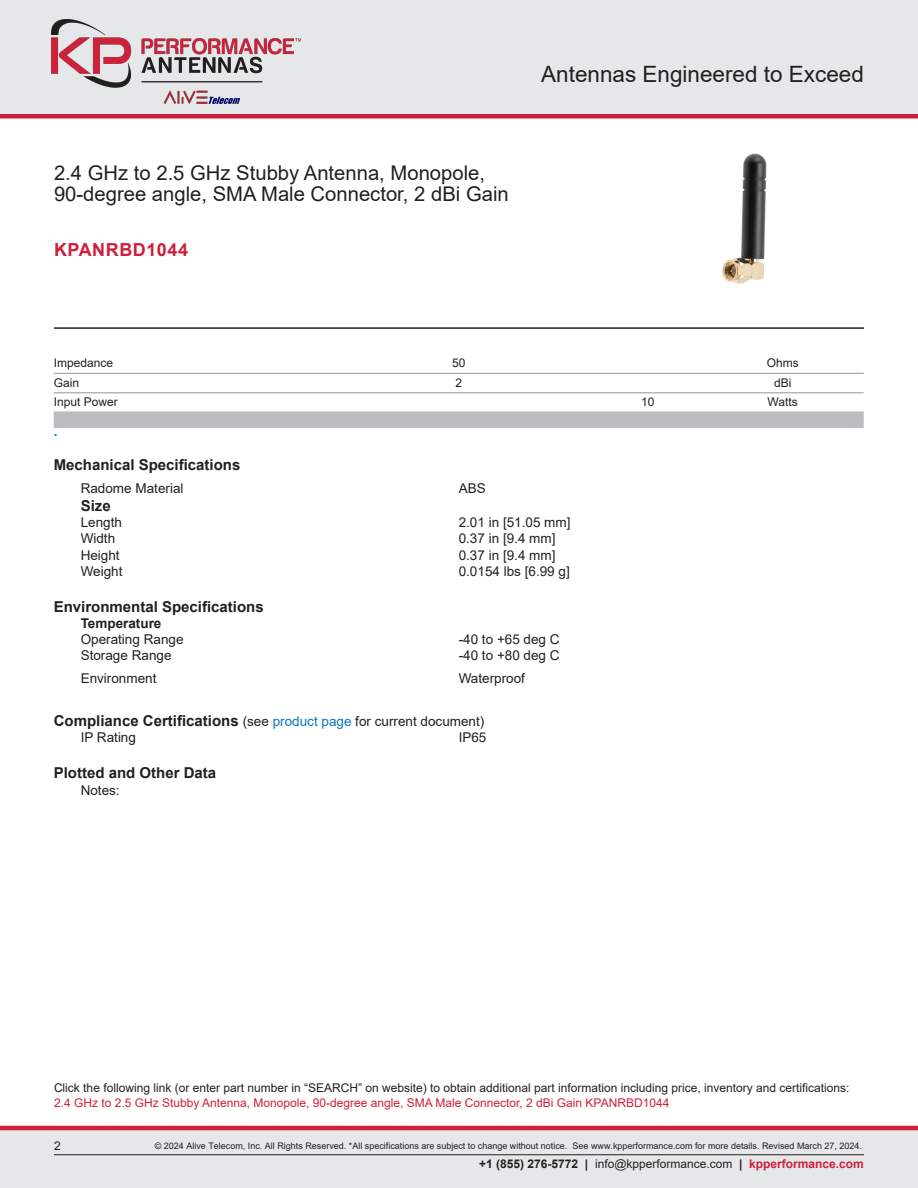
<style>
.page{position:relative;width:918px;height:1188px;background:#fff}
.page>*{position:absolute;margin:0;border:0;box-sizing:border-box;transform-origin:0 0}
.t1{font:22.5px "Arial";color:#231f20}
.Web_Description_Para{font:20.25px/21px "Arial";color:#231f20}
.PN{font:700 18px "Arial";letter-spacing:.03em;color:#ce203c}
.Head1_for_Compliance{font:700 15px "Arial";color:#231f20}
.Head1{font:700 15px "Arial";color:#231f20}
.LCOM_Table_Footer{font:700 15px "Arial";color:#231f20}
.Specs_Para{font:700 15px "Arial";color:#231f20}
.Specs_Para-2{font:13.5px "Arial";color:#231f20}
.Head2_after_Head1{font:13.5px "Arial";color:#231f20}
.Head2_after_Head1-2{font:700 13.5px "Arial";color:#231f20}
.LCOM_Table_Footer-2{font:700 13.5px "Arial";color:#0c77be}
.Description_and_PN_L{font:12px/15.3px "Arial";color:#231f20}
.LCOM_Table_Body_Min{font:12px "Arial";color:#231f20}
.t2{font:9px "Arial";color:#231f20}
.s1{font-weight:400;font-size:13.5px}
.s2{font-weight:400;font-size:13.5px;color:#0c77be}
.s3{color:#ce203c}
.s4{font-weight:700}
.s5{font-weight:700;color:#ce203c}
</style>
<div class="page">
<div style="left:0;top:1130px;width:918px;height:58px;background:#e6e7e9"></div>
<hr style="left:0;top:1126px;width:918px;height:4px;background:#ce203c">
<div style="left:0;top:0;width:918px;height:116px;background:#e6e7e9"></div>
<hr style="left:0;top:114px;width:918px;height:4px;background:#ce203c">
<hr style="left:54px;top:1154px;width:810px;height:1px;background:#231f20">
<hr style="left:54px;top:327px;width:810px;height:2px;background:#231f20">
<img style="left:722px;top:153px;width:45px;height:131px">
<hr style="left:54px;top:373px;width:810px;height:1px;background:#939598">
<hr style="left:54px;top:393px;width:810px;height:1px;background:#939598">
<div style="left:54px;top:412px;width:810px;height:16px;background:#bcbdc0"></div>
<img style="left:51px;top:20px;width:250px;height:83px">
<h1 class="Web_Description_Para" style="left:54px;top:163px;width:456px">2.4 GHz to 2.5 GHz Stubby Antenna, Monopole,<br>90-degree angle, SMA Male Connector, 2 dBi Gain</h1>
<p class="PN" style="left:54px;top:237px;width:136px">KPANRBD1044</p>
<h1 class="t1" style="left:541px;top:58px;width:324px">Antennas Engineered to Exceed</h1>
<p class="LCOM_Table_Body_Min" style="left:54px;top:355px;width:61px">Impedance</p>
<p class="LCOM_Table_Body_Min" style="left:452px;top:355px;width:15px">50</p>
<p class="LCOM_Table_Body_Min" style="left:767px;top:355px;width:34px">Ohms</p>
<p class="LCOM_Table_Body_Min" style="left:54px;top:374px;width:27px">Gain</p>
<p class="LCOM_Table_Body_Min" style="left:455px;top:374px;width:8px">2</p>
<p class="LCOM_Table_Body_Min" style="left:774px;top:374px;width:19px">dBi</p>
<p class="LCOM_Table_Body_Min" style="left:54px;top:394px;width:66px">Input Power</p>
<p class="LCOM_Table_Body_Min" style="left:641px;top:394px;width:15px">10</p>
<p class="LCOM_Table_Body_Min" style="left:768px;top:394px;width:32px">Watts</p>
<p class="LCOM_Table_Footer-2" style="left:54px;top:422px;width:5px">.</p>
<p class="LCOM_Table_Footer" style="left:54px;top:454px;width:188px">Mechanical Specifications</p>
<p class="Head2_after_Head1" style="left:81px;top:479px;width:104px">Radome Material</p>
<p class="Head2_after_Head1" style="left:459px;top:479px;width:29px">ABS</p>
<p class="Specs_Para" style="left:81px;top:495px;width:32px">Size</p>
<p class="Specs_Para-2" style="left:81px;top:513px;width:43px">Length</p>
<p class="Specs_Para-2" style="left:459px;top:513px;width:113px">2.01 in [51.05 mm]</p>
<p class="Specs_Para-2" style="left:81px;top:529px;width:36px">Width</p>
<p class="Specs_Para-2" style="left:459px;top:529px;width:98px">0.37 in [9.4 mm]</p>
<p class="Specs_Para-2" style="left:81px;top:546px;width:41px">Height</p>
<p class="Specs_Para-2" style="left:459px;top:546px;width:98px">0.37 in [9.4 mm]</p>
<p class="Specs_Para-2" style="left:81px;top:562px;width:43px">Weight</p>
<p class="Specs_Para-2" style="left:459px;top:562px;width:113px">0.0154 lbs [6.99 g]</p>
<p class="Head1" style="left:54px;top:596px;width:212px">Environmental Specifications</p>
<p class="Head2_after_Head1-2" style="left:81px;top:614px;width:82px">Temperature</p>
<p class="Specs_Para-2" style="left:81px;top:630px;width:104px">Operating Range</p>
<p class="Specs_Para-2" style="left:459px;top:630px;width:102px">-40 to +65 deg C</p>
<p class="Specs_Para-2" style="left:81px;top:646px;width:92px">Storage Range</p>
<p class="Specs_Para-2" style="left:459px;top:646px;width:102px">-40 to +80 deg C</p>
<p class="Specs_Para-2" style="left:81px;top:669px;width:77px">Environment</p>
<p class="Specs_Para-2" style="left:459px;top:669px;width:68px">Waterproof</p>
<p class="Head1_for_Compliance" style="left:54px;top:710px;width:432px">Compliance Certifications <span class="s1">(see</span> <span class="s2">product page</span> <span class="s1">for current document)</span></p>
<p class="Specs_Para-2" style="left:81px;top:728px;width:57px">IP Rating</p>
<p class="Specs_Para-2" style="left:459px;top:728px;width:29px">IP65</p>
<p class="Head1_for_Compliance" style="left:54px;top:762px;width:164px">Plotted and Other Data</p>
<p class="Specs_Para-2" style="left:81px;top:780px;width:41px">Notes:</p>
<p class="Description_and_PN_L" style="left:54px;top:1080px;width:797px">Click the following link (or enter part number in “SEARCH” on website) to obtain additional part information including price, inventory and certifications:<br><span class="s3">2.4 GHz to 2.5 GHz Stubby Antenna, Monopole, 90-degree angle, SMA Male Connector, 2 dBi Gain KPANRBD1044</span></p>
<p class="t2" style="left:155px;top:1140px;width:709px">© 2024 Alive Telecom, Inc. All Rights Reserved. *All specifications are subject to change without notice. See www.kpperformance.com for more details. Revised March 27, 2024.</p>
<p class="Description_and_PN_L" style="left:54px;top:1138px;width:8px">2</p>
<p class="Description_and_PN_L" style="left:479px;top:1156px;width:386px"><span class="s4">+1 (855) 276-5772 |</span> info@kpperformance.com <span class="s4">|</span> <span class="s5">kpperformance.com</span></p>
</div>
